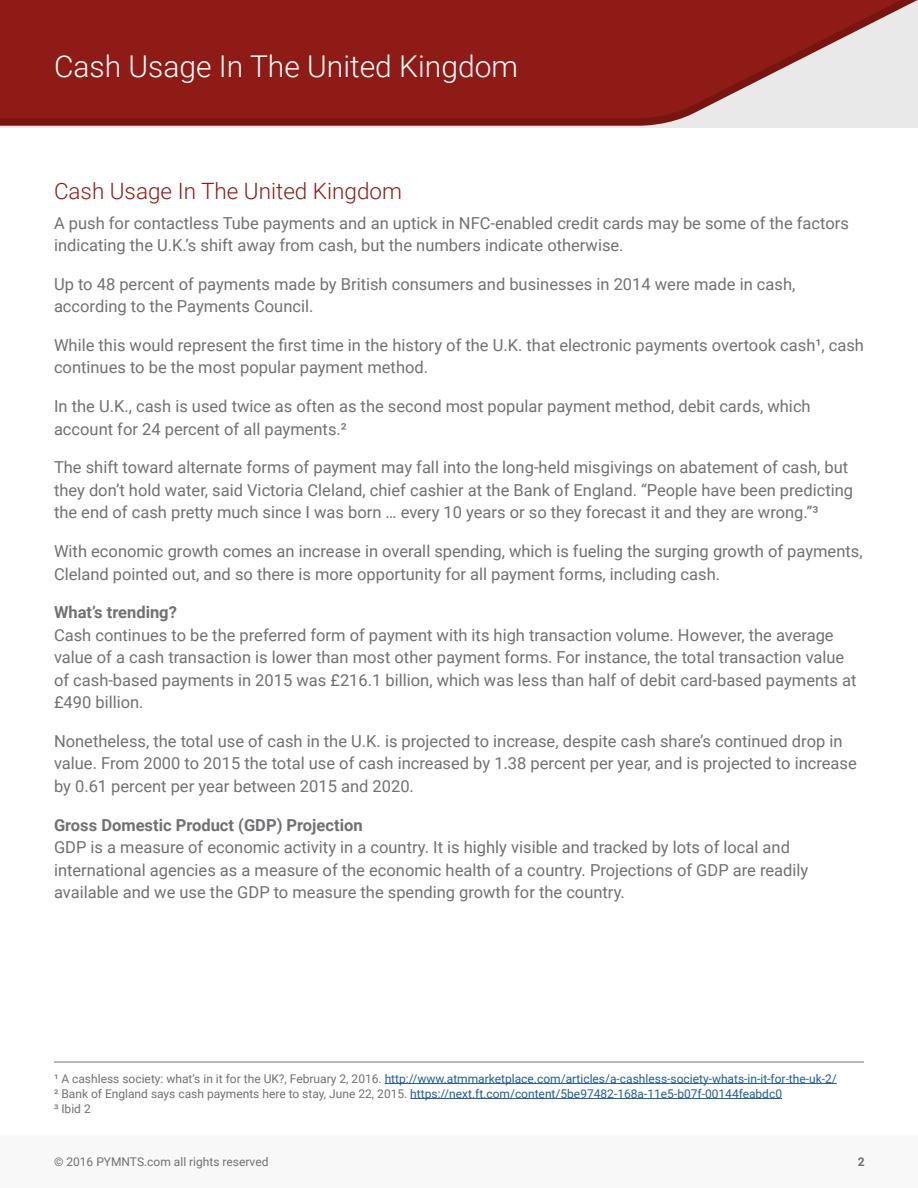
<style>
.page{position:relative;width:918px;height:1188px;background:#fff}
.page>*{position:absolute;margin:0;border:0;box-sizing:border-box;transform-origin:0 0}
.t1{font:300 30px "Roboto";color:#fff}
.t2{font:300 22.5px "Roboto";color:#8f1b17}
.t3{font:16.5px/22.5px "Roboto";color:#717073}
.t4{font:700 16.5px "Roboto";color:#717073}
.t5{font:12px/15px "Roboto";color:#215d9e}
.t6{font:12px "Roboto";color:#717073}
.t7{font:700 12px "Roboto";color:#717073}
.s1{color:#717073}
</style>
<div class="page">
<svg style="left:0;top:0;width:918px;height:128px;background:#9b3936"></svg>
<div style="left:0;top:1136px;width:918px;height:52px;background:#f8f8f8"></div>
<hr style="left:54px;top:1062px;width:810px;height:1px;background:#717073">
<hr style="left:385px;top:1083px;width:452px;height:1px;background:#215d9e">
<hr style="left:410px;top:1098px;width:372px;height:1px;background:#215d9e">
<h1 class="t1" style="left:54px;top:45px;width:466px">Cash Usage In The United Kingdom</h1>
<h2 class="t2" style="left:54px;top:176px;width:350px">Cash Usage In The United Kingdom</h2>
<p class="t3" style="left:54px;top:211px;width:796px">A push for contactless Tube payments and an uptick in NFC-enabled credit cards may be some of the factors indicating the U.K.’s shift away from cash, but the numbers indicate otherwise.</p>
<p class="t3" style="left:54px;top:272px;width:743px">Up to 48 percent of payments made by British consumers and businesses in 2014 were made in cash, according to the Payments Council.</p>
<p class="t3" style="left:54px;top:333px;width:812px">While this would represent the first time in the history of the U.K. that electronic payments overtook cash¹, cash continues to be the most popular payment method.</p>
<p class="t3" style="left:54px;top:394px;width:758px">In the U.K., cash is used twice as often as the second most popular payment method, debit cards, which account for 24 percent of all payments.²</p>
<p class="t3" style="left:54px;top:456px;width:801px">The shift toward alternate forms of payment may fall into the long-held misgivings on abatement of cash, but they don’t hold water, said Victoria Cleland, chief cashier at the Bank of England. “People have been predicting the end of cash pretty much since I was born … every 10 years or so they forecast it and they are wrong.”³</p>
<p class="t3" style="left:54px;top:539px;width:810px">With economic growth comes an increase in overall spending, which is fueling the surging growth of payments,<br>Cleland pointed out, and so there is more opportunity for all payment forms, including cash.</p>
<p class="t4" style="left:54px;top:601px;width:124px">What’s trending?</p>
<p class="t3" style="left:54px;top:623px;width:804px">Cash continues to be the preferred form of payment with its high transaction volume. However, the average value of a cash transaction is lower than most other payment forms. For instance, the total transaction value of cash-based payments in 2015 was £216.1 billion, which was less than half of debit card-based payments at £490 billion.</p>
<p class="t3" style="left:54px;top:729px;width:804px">Nonetheless, the total use of cash in the U.K. is projected to increase, despite cash share’s continued drop in value. From 2000 to 2015 the total use of cash increased by 1.38 percent per year, and is projected to increase by 0.61 percent per year between 2015 and 2020.</p>
<p class="t4" style="left:54px;top:813px;width:310px">Gross Domestic Product (GDP) Projection</p>
<p class="t3" style="left:54px;top:835px;width:756px">GDP is a measure of economic activity in a country. It is highly visible and tracked by lots of local and international agencies as a measure of the economic health of a country. Projections of GDP are readily available and we use the GDP to measure the spending growth for the country.</p>
<p class="t5" style="left:54px;top:1070px;width:784px"><span class="s1">¹ A cashless society: what’s in it for the UK?, February 2, 2016.</span> http://www.atmmarketplace.com/articles/a-cashless-society-whats-in-it-for-the-uk-2/<br><span class="s1">² Bank of England says cash payments here to stay, June 22, 2015.</span> https://next.ft.com/content/5be97482-168a-11e5-b07f-00144feabdc0<br><span class="s1">³ Ibid 2</span></p>
<p class="t6" style="left:54px;top:1153px;width:216px">© 2016 PYMNTS.com all rights reserved</p>
<p class="t7" style="left:858px;top:1153px;width:8px">2</p>
</div>
